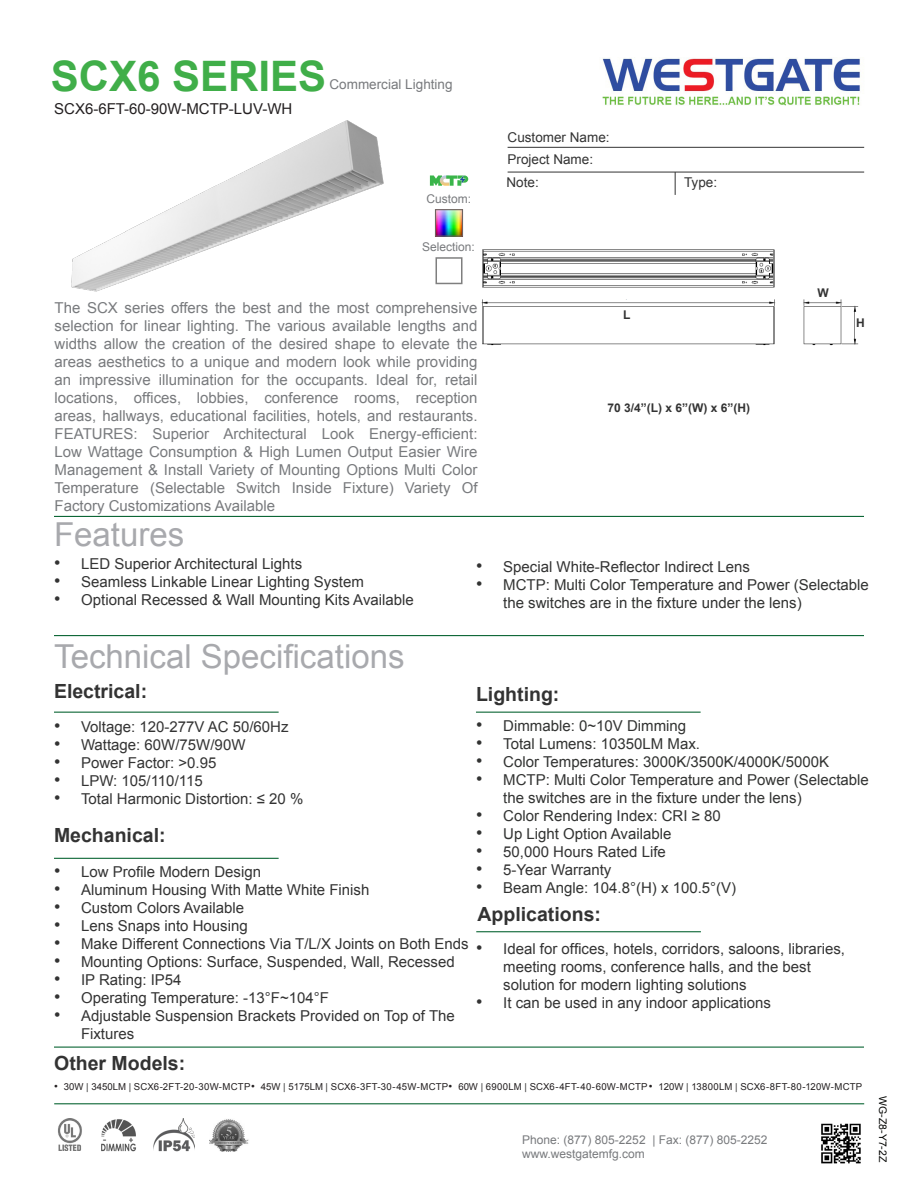
<style>
.page{position:relative;width:918px;height:1188px;background:#fff}
.page>*{position:absolute;margin:0;border:0;box-sizing:border-box;transform-origin:0 0}
.t1{font:700 42px "Arial";color:#40ae49}
.t2{font:33px "Arial";color:#a8a9ad}
.t3{font:700 19.5px "Arial";color:#333}
.t4{font:15px/18px "Arial";color:#333}
.t5{font:15px/18px "Arial";color:#787a7d;text-align:justify}
.t6{font:15px/18px "Arial";color:#323332}
.t7{font:15px "Arial";color:#231f20}
.t8{font:13.5px "Arial";color:#333}
.t9{font:13.5px "Arial";color:#787a7d}
.t10{font:12px "Arial";color:#787a7d}
.t11{font:700 12px "Arial";color:#333}
.t12{font:10.5px "Arial";color:#040503}
.t13{font:9.6px "Arial";letter-spacing:.015em;color:#231f20}
.s1{font-size:18px}
.s2{font-size:10.8px}
.s3{color:#333}
</style>
<div class="page">
<hr style="left:54px;top:516px;width:810px;height:1px;background:#0d6736">
<hr style="left:508px;top:147px;width:356px;height:1px;background:#333">
<svg style="left:675px;top:173px;width:1px;height:22px"></svg>
<hr style="left:508px;top:172px;width:356px;height:1px;background:#333">
<hr style="left:54px;top:635px;width:810px;height:1px;background:#0d6736">
<hr style="left:54px;top:712px;width:225px;height:1px;background:#0d6736">
<hr style="left:476px;top:712px;width:225px;height:1px;background:#0d6736">
<hr style="left:54px;top:858px;width:225px;height:1px;background:#0d6736">
<img style="left:602px;top:58px;width:258px;height:48px">
<hr style="left:476px;top:931px;width:225px;height:1px;background:#0d6736">
<hr style="left:54px;top:1103px;width:810px;height:1px;background:#0d6736">
<hr style="left:54px;top:1047px;width:810px;height:1px;background:#0d6736">
<img style="left:821px;top:1123px;width:40px;height:41px">
<img style="left:481px;top:249px;width:378px;height:97px">
<div style="left:581px;top:310px;width:91px;height:33px;background:#fff"></div>
<div style="left:855px;top:319px;width:11px;height:10px;background:#fff"></div>
<div style="left:791px;top:288px;width:64px;height:10px;background:#fff"></div>
<div style="left:592px;top:291px;width:73px;height:8px;background:#fff"></div>
<img style="left:437px;top:211px;width:24px;height:24px">
<div style="left:435px;top:209px;width:28px;height:28px;border:1px solid #6f625f"></div>
<div style="left:436px;top:257px;width:27px;height:27px;background:#fff;border:2px solid #7f7f7f"></div>
<img style="left:101px;top:1119px;width:35px;height:33px">
<img style="left:58px;top:1119px;width:24px;height:32px">
<img style="left:153px;top:1119px;width:41px;height:33px">
<img style="left:210px;top:1119px;width:39px;height:33px">
<svg style="left:430px;top:175px;width:38px;height:11px"></svg>
<img style="left:71px;top:120px;width:313px;height:172px">
<p class="t1" style="left:51px;top:48px;width:277px">SCX6 SERIES</p>
<p class="t9" style="left:330px;top:75px;width:125px">Commercial Lighting</p>
<p class="t7" style="left:54px;top:99px;width:240px">SCX6-6FT-60-90W-MCTP-LUV-WH</p>
<p class="t10" style="left:426px;top:191px;width:46px">Custom:</p>
<p class="t10" style="left:422px;top:239px;width:54px">Selection:</p>
<p class="t8" style="left:508px;top:128px;width:104px">Customer Name:</p>
<p class="t8" style="left:508px;top:150px;width:87px">Project Name:</p>
<p class="t8" style="left:507px;top:173px;width:34px">Note:</p>
<p class="t8" style="left:684px;top:173px;width:35px">Type:</p>
<p class="t5" style="left:55px;top:299px;width:424px">The SCX series offers the best and the most comprehensive selection for linear lighting. The various available lengths and widths allow the creation of the desired shape to elevate the areas aesthetics to a unique and modern look while providing an impressive illumination for the occupants. Ideal for, retail locations, offices, lobbies, conference rooms, reception areas, hallways, educational facilities, hotels, and restaurants.<br>FEATURES: Superior Architectural Look Energy-efficient:<br>Low Wattage Consumption &amp; High Lumen Output Easier Wire Management &amp; Install Variety of Mounting Options Multi Color Temperature (Selectable Switch Inside Fixture) Variety Of Factory Customizations Available</p>
<p class="t2" style="left:54px;top:512px;width:132px">Features</p>
<p class="t11" style="left:623px;top:307px;width:9px">L</p>
<p class="t11" style="left:608px;top:400px;width:144px">70 3/4”(L) x 6”(W) x 6”(H)</p>
<p class="t11" style="left:817px;top:284px;width:13px">W</p>
<p class="t11" style="left:856px;top:315px;width:10px">H</p>
<p class="t4" style="left:54px;top:555px;width:249px"><span class="s1">•</span> LED Superior Architectural Lights</p>
<p class="t4" style="left:54px;top:573px;width:311px"><span class="s1">•</span> Seamless Linkable Linear Lighting System</p>
<p class="t4" style="left:54px;top:591px;width:361px"><span class="s1">•</span> Optional Recessed &amp; Wall Mounting Kits Available</p>
<p class="t4" style="left:476px;top:558px;width:275px"><span class="s1">•</span> Special White-Reflector Indirect Lens</p>
<p class="t6" style="left:503px;top:576px;width:367px;text-indent:-27px"><span class="s1">•</span> MCTP: Multi Color Temperature and Power (Selectable the switches are in the fixture under the lens)</p>
<p class="t2" style="left:54px;top:634px;width:352px">Technical Specifications</p>
<p class="t3" style="left:54px;top:679px;width:95px">Electrical:</p>
<p class="t4" style="left:54px;top:717px;width:236px"><span class="s1">•</span> Voltage: 120-277V AC 50/60Hz</p>
<p class="t4" style="left:54px;top:735px;width:193px"><span class="s1">•</span> Wattage: 60W/75W/90W</p>
<p class="t4" style="left:54px;top:753px;width:164px"><span class="s1">•</span> Power Factor: &gt;0.95</p>
<p class="t4" style="left:54px;top:771px;width:150px"><span class="s1">•</span> LPW: 105/110/115</p>
<p class="t4" style="left:54px;top:789px;width:251px"><span class="s1">•</span> Total Harmonic Distortion: ≤ 20 %</p>
<p class="t3" style="left:54px;top:822px;width:113px">Mechanical:</p>
<p class="t4" style="left:54px;top:863px;width:209px"><span class="s1">•</span> Low Profile Modern Design</p>
<p class="t4" style="left:54px;top:881px;width:317px"><span class="s1">•</span> Aluminum Housing With Matte White Finish</p>
<p class="t4" style="left:54px;top:899px;width:192px"><span class="s1">•</span> Custom Colors Available</p>
<p class="t4" style="left:54px;top:917px;width:195px"><span class="s1">•</span> Lens Snaps into Housing</p>
<p class="t4" style="left:54px;top:935px;width:416px"><span class="s1">•</span> Make Different Connections Via T/L/X Joints on Both Ends</p>
<p class="t4" style="left:54px;top:953px;width:402px"><span class="s1">•</span> Mounting Options: Surface, Suspended, Wall, Recessed</p>
<p class="t4" style="left:54px;top:971px;width:129px"><span class="s1">•</span> IP Rating: IP54</p>
<p class="t4" style="left:54px;top:989px;width:277px"><span class="s1">•</span> Operating Temperature: -13°F~104°F</p>
<p class="t4" style="left:81px;top:1007px;width:375px;text-indent:-27px"><span class="s1">•</span> Adjustable Suspension Brackets Provided on Top of The<br>Fixtures</p>
<p class="t3" style="left:54px;top:1050px;width:133px">Other Models:</p>
<p class="t3" style="left:476px;top:682px;width:85px">Lighting:</p>
<p class="t6" style="left:476px;top:717px;width:211px"><span class="s1">•</span> Dimmable: 0~10V Dimming</p>
<p class="t6" style="left:476px;top:735px;width:225px"><span class="s1">•</span> Total Lumens: 10350LM Max.</p>
<p class="t6" style="left:476px;top:753px;width:354px"><span class="s1">•</span> Color Temperatures: 3000K/3500K/4000K/5000K</p>
<p class="t6" style="left:503px;top:771px;width:367px;text-indent:-27px"><span class="s1">•</span> MCTP: Multi Color Temperature and Power (Selectable the switches are in the fixture under the lens)</p>
<p class="t6" style="left:476px;top:807px;width:246px"><span class="s1">•</span> Color Rendering Index: CRI ≥ 80</p>
<p class="t6" style="left:476px;top:825px;width:197px"><span class="s1">•</span> Up Light Option Available</p>
<p class="t4" style="left:476px;top:843px;width:191px"><span class="s1">•</span> 50,000 Hours Rated Life</p>
<p class="t4" style="left:476px;top:861px;width:137px"><span class="s1">•</span> 5-Year Warranty</p>
<p class="t6" style="left:476px;top:879px;width:261px"><span class="s1">•</span> Beam Angle: 104.8°(H) x 100.5°(V)</p>
<p class="t3" style="left:478px;top:901px;width:125px">Applications:</p>
<p class="t4" style="left:503px;top:940px;width:343px;text-indent:-27px"><span class="s1">•</span> Ideal for offices, hotels, corridors, saloons, libraries, meeting rooms, conference halls, and the best solution for modern lighting solutions</p>
<p class="t4" style="left:476px;top:994px;width:296px"><span class="s1">•</span> It can be used in any indoor applications</p>
<p class="t13" style="left:54px;top:1080px;width:810px"><span class="s2">•</span> 30W <span class="s3">|</span> 3450LM <span class="s3">|</span> SCX6-2FT-20-30W-MCTP<span class="s2">•</span> 45W <span class="s3">|</span> 5175LM <span class="s3">|</span> SCX6-3FT-30-45W-MCTP<span class="s2">•</span> 60W <span class="s3">|</span> 6900LM <span class="s3">|</span> SCX6-4FT-40-60W-MCTP<span class="s2">•</span> 120W <span class="s3">|</span> 13800LM <span class="s3">|</span> SCX6-8FT-80-120W-MCTP</p>
<p class="t10" style="left:522px;top:1132px;width:247px">Phone: (877) 805-2252 | Fax: (877) 805-2252</p>
<p class="t10" style="left:522px;top:1146px;width:124px">www.westgatemfg.com</p>
<p class="t12" style="left:890px;top:1096px;width:67px;rotate:90deg">WG-Z8-Y7-2Z</p>
</div>
